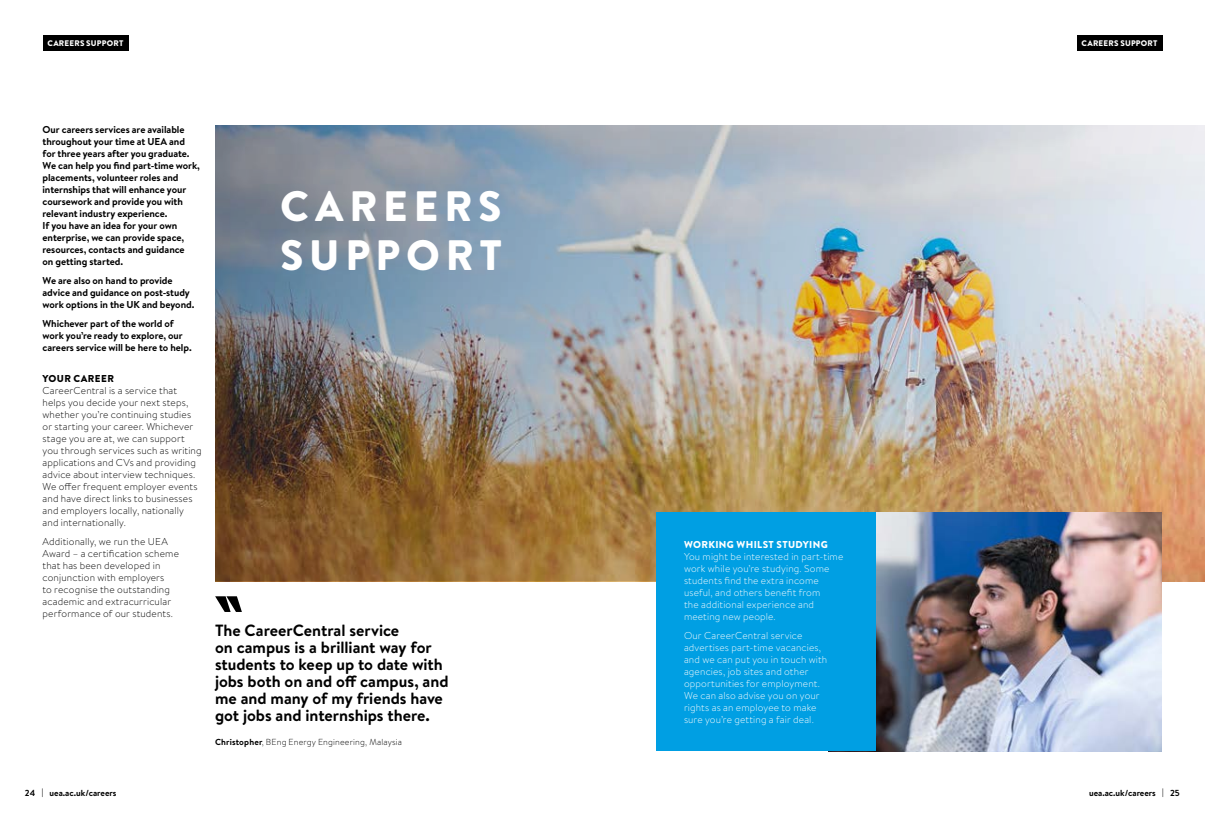
<style>
.page{position:relative;width:1205px;height:815px;background:#fff}
.page>*{position:absolute;margin:0;border:0;box-sizing:border-box;transform-origin:0 0}
.t1{font:900 42.5px/48.8px "Brandon Text";letter-spacing:.135em;color:#fff}
.t2{font:700 16.25px/16.9px "Brandon Text";color:#000}
.t3{font:300 10px/12px "Brandon Text";letter-spacing:.015em;color:#000}
.t4{font:700 10px/12px "Brandon Text";letter-spacing:-.005em;color:#000}
.t5{font:300 10px/12px "Brandon Text";letter-spacing:.015em;color:#fff}
.t6{font:900 10px "Brandon Text";letter-spacing:.035em;color:#fff}
.t7{font:900 10px "Brandon Text";letter-spacing:.04em;color:#000}
.t8{font:300 8.75px "Brandon Text";letter-spacing:.02em;color:#000}
.t9{font:700 8.75px "Brandon Text";color:#000}
.t10{font:900 8.12px "Brandon Text";letter-spacing:.025em;color:#fff}
.s1{font-weight:700}
</style>
<div class="page">
<img style="left:215px;top:126px;width:990px;height:455px">
<svg style="left:215px;top:596px;width:27px;height:16px"></svg>
<img style="left:875px;top:512px;width:286px;height:239px">
<div style="left:656px;top:512px;width:219px;height:239px;background:#009fe3"></div>
<div style="left:1076px;top:35px;width:86px;height:16px;background:#000"></div>
<div style="left:43px;top:35px;width:85px;height:16px;background:#000"></div>
<p class="t10" style="left:48px;top:38px;width:77px">CAREERS SUPPORT</p>
<p class="t10" style="left:1081px;top:38px;width:77px">CAREERS SUPPORT</p>
<p class="t4" style="left:43px;top:123px;width:159px">Our careers services are available throughout your time at UEA and for three years after you graduate.<br>We can help you find part-time work, placements, volunteer roles and internships that will enhance your coursework and provide you with relevant industry experience.<br>If you have an idea for your own enterprise, we can provide space, resources, contacts and guidance<br>on getting started.</p>
<p class="t4" style="left:43px;top:274px;width:154px">We are also on hand to provide advice and guidance on post-study work options in the UK and beyond.</p>
<p class="t4" style="left:43px;top:317px;width:151px">Whichever part of the world of work you’re ready to explore, our careers service will be here to help.</p>
<p class="t7" style="left:43px;top:371px;width:73px">YOUR CAREER</p>
<p class="t3" style="left:43px;top:384px;width:161px">CareerCentral is a service that helps you decide your next steps, whether you’re continuing studies or starting your career. Whichever stage you are at, we can support you through services such as writing applications and CVs and providing advice about interview techniques.<br>We offer frequent employer events and have direct links to businesses and employers locally, nationally and internationally.</p>
<p class="t3" style="left:43px;top:535px;width:138px">Additionally, we run the UEA<br>Award – a certification scheme that has been developed in conjunction with employers<br>to recognise the outstanding academic and extracurricular performance of our students.</p>
<h1 class="t1" style="left:280px;top:181px;width:223px">CAREERS<br>SUPPORT</h1>
<h2 class="t2" style="left:215px;top:622px;width:235px">The CareerCentral service<br>on campus is a brilliant way for students to keep up to date with jobs both on and off campus, and me and many of my friends have got jobs and internships there.</h2>
<p class="t8" style="left:215px;top:736px;width:189px"><span class="s1">Christopher</span>, BEng Energy Engineering, Malaysia</p>
<p class="t6" style="left:684px;top:537px;width:145px">WORKING WHILST STUDYING</p>
<p class="t5" style="left:684px;top:550px;width:161px">You might be interested in part-time work while you’re studying. Some students find the extra income useful, and others benefit from<br>the additional experience and meeting new people.</p>
<p class="t5" style="left:684px;top:629px;width:145px">Our CareerCentral service advertises part-time vacancies, and we can put you in touch with agencies, job sites and other opportunities for employment.<br>We can also advise you on your rights as an employee to make sure you’re getting a fair deal.</p>
<p class="t9" style="left:25px;top:787px;width:93px">24 | uea.ac.uk/careers</p>
<p class="t9" style="left:1089px;top:787px;width:92px">uea.ac.uk/careers | 25</p>
</div>
